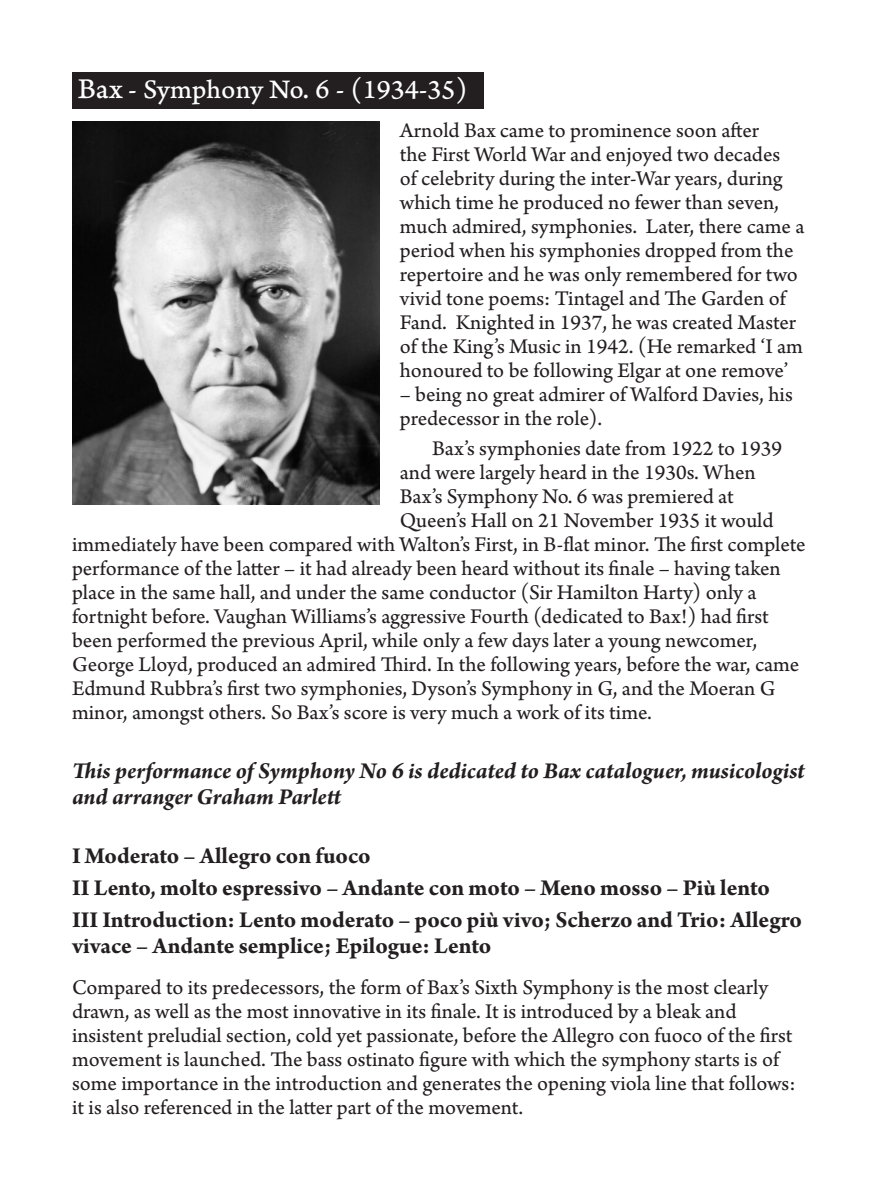
<style>
.page{position:relative;width:879px;height:1191px;background:#fff}
.page>*{position:absolute;margin:0;border:0;box-sizing:border-box;transform-origin:0 0}
.t1{font:28px "Arno Pro Caption";color:#fff}
.t2{font:700 24px/26px "Arno Pro";letter-spacing:-.005em;color:#231f20}
.t3{font:italic 700 24px/26px "Arno Pro";letter-spacing:-.005em;color:#231f20}
.t4{font:22px/24px "Arno Pro Sm Text";color:#231f20}
.s1{font-size:30px}
</style>
<div class="page">
<div style="left:72px;top:72px;width:411px;height:37px;background:#231f20"></div>
<img style="left:72px;top:122px;width:308px;height:383px">
<p class="t1" style="left:78px;top:73px;width:391px"><span class="s1">Bax</span> - Symphony No. 6 - (1934-35)</p>
<p class="t4" style="left:400px;top:119px;width:406px">Arnold Bax came to prominence soon after<br>the First World War and enjoyed two decades<br>of celebrity during the inter-War years, during which time he produced no fewer than seven, much admired, symphonies. Later, there came a period when his symphonies dropped from the repertoire and he was only remembered for two vivid tone poems: Tintagel and The Garden of Fand. Knighted in 1937, he was created Master of the King’s Music in 1942. (He remarked ‘I am honoured to be following Elgar at one remove’</p>
<p class="t4" style="left:400px;top:383px;width:394px">– being no great admirer of Walford Davies, his predecessor in the role).</p>
<p class="t4" style="left:432px;top:437px;width:351px">Bax’s symphonies date from 1922 to 1939</p>
<p class="t4" style="left:400px;top:461px;width:357px">and were largely heard in the 1930s. When</p>
<p class="t4" style="left:400px;top:485px;width:335px">Bax’s Symphony No. 6 was premiered at</p>
<p class="t4" style="left:400px;top:509px;width:375px">Queen’s Hall on 21 November 1935 it would</p>
<p class="t4" style="left:72px;top:533px;width:735px">immediately have been compared with Walton’s First, in B-flat minor. The first complete</p>
<p class="t4" style="left:72px;top:557px;width:710px">performance of the latter – it had already been heard without its finale – having taken</p>
<p class="t4" style="left:72px;top:581px;width:686px">place in the same hall, and under the same conductor (Sir Hamilton Harty) only a</p>
<p class="t4" style="left:72px;top:605px;width:698px">fortnight before. Vaughan Williams’s aggressive Fourth (dedicated to Bax!) had first</p>
<p class="t4" style="left:72px;top:629px;width:686px">been performed the previous April, while only a few days later a young newcomer,</p>
<p class="t4" style="left:72px;top:653px;width:729px">George Lloyd, produced an admired Third. In the following years, before the war, came</p>
<p class="t4" style="left:72px;top:677px;width:705px">Edmund Rubbra’s first two symphonies, Dyson’s Symphony in G, and the Moeran G</p>
<p class="t4" style="left:72px;top:701px;width:581px">minor, amongst others. So Bax’s score is very much a work of its time.</p>
<p class="t3" style="left:72px;top:758px;width:734px">This performance of Symphony No 6 is dedicated to Bax cataloguer, musicologist and arranger Graham Parlett</p>
<p class="t2" style="left:72px;top:844px;width:300px">I Moderato – Allegro con fuoco</p>
<p class="t2" style="left:72px;top:876px;width:699px">II Lento, molto espressivo – Andante con moto – Meno mosso – Più lento</p>
<p class="t2" style="left:72px;top:907px;width:731px">III Introduction: Lento moderato – poco più vivo; Scherzo and Trio: Allegro vivace – Andante semplice; Epilogue: Lento</p>
<p class="t4" style="left:72px;top:976px;width:725px">Compared to its predecessors, the form of Bax’s Sixth Symphony is the most clearly drawn, as well as the most innovative in its finale. It is introduced by a bleak and insistent preludial section, cold yet passionate, before the Allegro con fuoco of the first movement is launched. The bass ostinato figure with which the symphony starts is of some importance in the introduction and generates the opening viola line that follows: it is also referenced in the latter part of the movement.</p>
</div>
